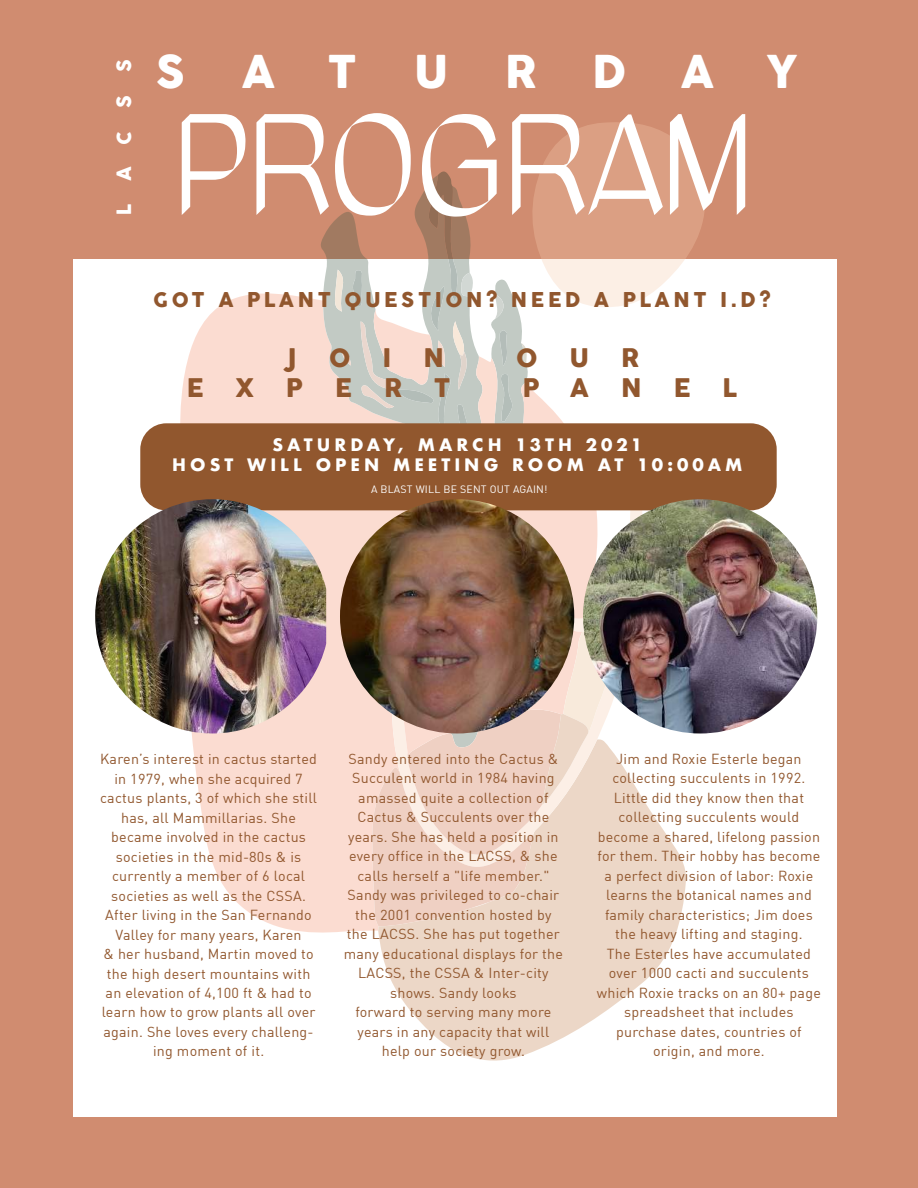
<style>
.page{position:relative;width:918px;height:1188px;background:#d08c70}
.page>*{position:absolute;margin:0;border:0;box-sizing:border-box;transform-origin:0 0}
.t1{font:113.1px "Se NSKYDEMO";color:#fff}
.t2{font:44.25px "Cocogoose";color:#fff}
.t3{font:25.05px "Cocogoose";color:#91572e}
.t4{font:19.95px "Cocogoose";letter-spacing:.18em;color:#91572e}
.t5{font:19.35px "Cocogoose";letter-spacing:1.19em;color:#fff}
.t6{font:700 16.65px/20.1px "Futura";letter-spacing:.24em;color:#fff;text-align:center}
.t7{font:14.25px/19.5px "Adihaus DIN";letter-spacing:.02em;color:#91572e;text-align:center}
.t8{font:10.5px "Adihaus DIN";letter-spacing:.02em;color:#fff}
</style>
<div class="page">
<div style="left:74px;top:259px;width:763px;height:858px;background:#fff"></div>
<svg style="left:180px;top:293px;width:198px;height:640px;fill:#fbdcd1"></svg>
<svg style="left:378px;top:926px;width:300px;height:135px;fill:#ecd7c7"></svg>
<svg style="left:319px;top:221px;width:15px;height:527px;background:#e9d0c4"></svg>
<svg style="left:334px;top:122px;width:371px;height:804px"></svg>
<div style="left:140px;top:423px;width:637px;height:87px;background:#91572e;border-radius:26px"></div>
<img style="left:583px;top:499px;width:234px;height:235px;border-radius:117px">
<img style="left:95px;top:499px;width:231px;height:235px">
<img style="left:340px;top:499px;width:234px;height:235px;border-radius:116px">
<h3 class="t5" style="left:111px;top:215px;width:158px;rotate:-90deg">LACSS</h3>
<h2 class="t2" style="left:156px;top:41px;width:31px">S</h2>
<h2 class="t2" style="left:241px;top:41px;width:117px">A T</h2>
<h2 class="t2" style="left:414px;top:41px;width:36px">U</h2>
<h2 class="t2" style="left:505px;top:41px;width:33px">R</h2>
<h2 class="t2" style="left:592px;top:41px;width:207px">DAY</h2>
<h1 class="t1" style="left:176px;top:106px;width:574px">PROGRAM</h1>
<h3 class="t4" style="left:153px;top:286px;width:619px">GOT A PLANT QUESTION? NEED A PLANT I.D?</h3>
<h3 class="t3" style="left:286px;top:340px;width:13px">J</h3>
<h3 class="t3" style="left:329px;top:340px;width:23px">O</h3>
<h3 class="t3" style="left:382px;top:340px;width:10px">I</h3>
<h3 class="t3" style="left:424px;top:340px;width:22px">N</h3>
<h3 class="t3" style="left:516px;top:340px;width:23px">O</h3>
<h3 class="t3" style="left:570px;top:340px;width:21px">U</h3>
<h3 class="t3" style="left:621px;top:340px;width:19px">R</h3>
<h3 class="t3" style="left:187px;top:371px;width:18px">E</h3>
<h3 class="t3" style="left:236px;top:371px;width:20px">X</h3>
<h3 class="t3" style="left:286px;top:371px;width:18px">P</h3>
<h3 class="t3" style="left:335px;top:371px;width:18px">E</h3>
<h3 class="t3" style="left:384px;top:371px;width:19px">R</h3>
<h3 class="t3" style="left:434px;top:371px;width:18px">T</h3>
<h3 class="t3" style="left:523px;top:371px;width:68px">P A</h3>
<h3 class="t3" style="left:621px;top:371px;width:22px">N</h3>
<h3 class="t3" style="left:674px;top:371px;width:18px">E</h3>
<h3 class="t3" style="left:723px;top:371px;width:16px">L</h3>
<p class="t6" style="left:172px;top:435px;width:572px">SATURDAY, MARCH 13TH 2021<br>HOST WILL OPEN MEETING ROOM AT 10:00AM</p>
<p class="t8" style="left:371px;top:481px;width:178px">A BLAST WILL BE SENT OUT AGAIN!</p>
<p class="t7" style="left:100px;top:748px;width:218px">Karen’s interest in cactus started in 1979, when she acquired 7 cactus plants, 3 of which she still has, all Mammillarias. She became involved in the cactus societies in the mid-80s &amp; is currently a member of 6 local societies as well as the CSSA.<br>After living in the San Fernando<br>Valley for many years, Karen<br>&amp; her husband, Martin moved to the high desert mountains with an elevation of 4,100 ft &amp; had to learn how to grow plants all over again. She loves every challeng&shy;ing moment of it.</p>
<p class="t7" style="left:344px;top:748px;width:221px">Sandy entered into the Cactus &amp;<br>Succulent world in 1984 having amassed quite a collection of<br>Cactus &amp; Succulents over the years. She has held a position in every office in the LACSS, &amp; she calls herself a "life member."<br>Sandy was privileged to co-chair the 2001 convention hosted by the LACSS. She has put together many educational displays for the<br>LACSS, the CSSA &amp; Inter-city shows. Sandy looks<br>forward to serving many more years in any capacity that will help our society grow.</p>
<p class="t7" style="left:597px;top:748px;width:225px">Jim and Roxie Esterle began collecting succulents in 1992.<br>Little did they know then that collecting succulents would become a shared, lifelong passion for them. Their hobby has become a perfect division of labor: Roxie learns the botanical names and family characteristics; Jim does the heavy lifting and staging.<br>The Esterles have accumulated over 1000 cacti and succulents which Roxie tracks on an 80+ page spreadsheet that includes purchase dates, countries of origin, and more.</p>
</div>
